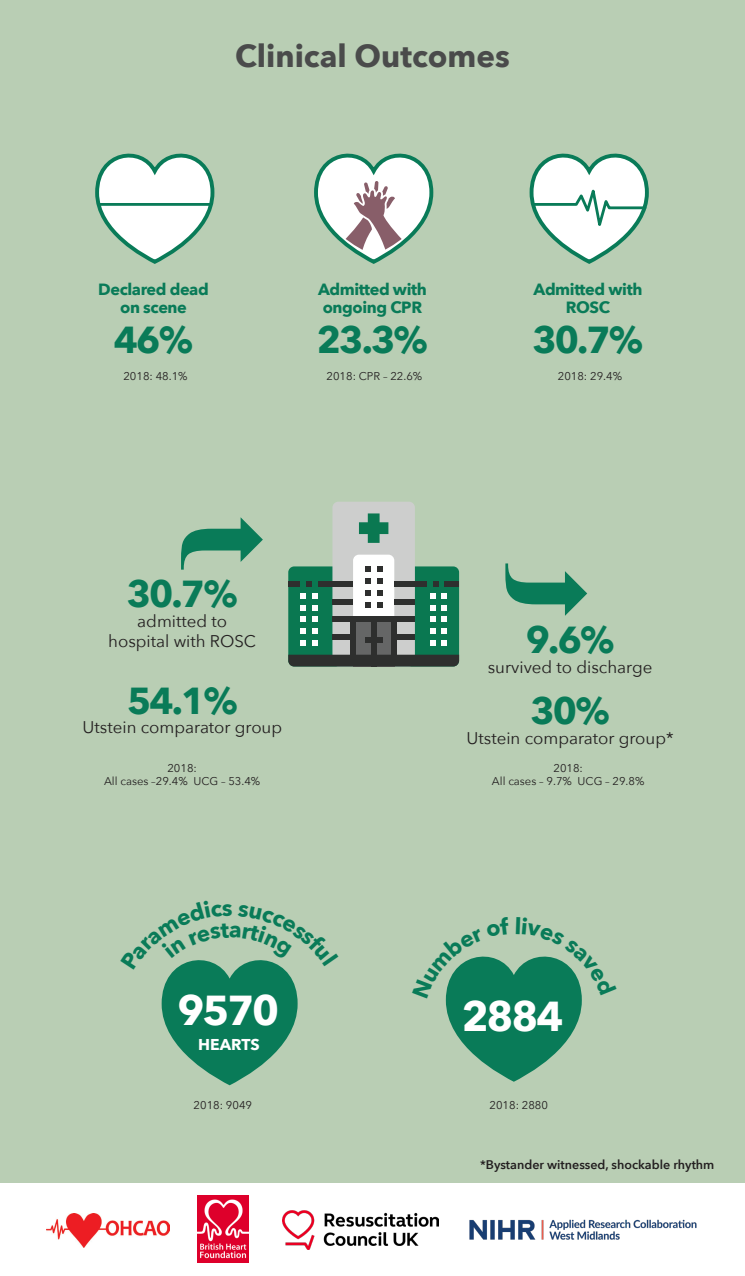
<style>
.page{position:relative;width:745px;height:1276px;background:#fff}
.page>*{position:absolute;margin:0;border:0;box-sizing:border-box;transform-origin:0 0}
.t1{font:700 41.75px "Avenir Next";letter-spacing:-.05em;color:#fff}
.t2{font:700 37.5px "Avenir Next";letter-spacing:-.05em;color:#097b58}
.t3{font:700 31.25px "Avenir Next";color:#4a4b4b}
.t4{font:16.88px/19.6px "Avenir Next";color:#231f20;text-align:center}
.t5{font:700 16.25px/17.5px "Avenir Next";letter-spacing:-.025em;color:#097b58;text-align:center}
.t6{font:700 15.75px "Avenir Next";color:#fff}
.t7{font:600 12.5px "Avenir Next";color:#231f20}
.t8{font:11.25px/13.5px "Avenir Next";color:#231f20;text-align:center}
</style>
<div class="page">
<div style="left:0;top:0;width:744px;height:1182px;background:#b9ceb4"></div>
<div style="left:332px;top:502px;width:82px;height:164px;background:#cdcecd;border-radius:6px"></div>
<svg style="left:359px;top:513px;width:29px;height:30px"></svg>
<svg style="left:288px;top:554px;width:171px;height:112px"></svg>
<svg style="left:181px;top:517px;width:82px;height:52px"></svg>
<svg style="left:505px;top:563px;width:82px;height:53px"></svg>
<svg style="left:95px;top:153px;width:120px;height:111px"></svg>
<svg style="left:314px;top:153px;width:120px;height:111px"></svg>
<svg style="left:529px;top:153px;width:120px;height:111px"></svg>
<hr style="left:99px;top:203px;width:111px;height:3px;background:#097b58">
<img style="left:47px;top:1213px;width:122px;height:34px">
<img style="left:197px;top:1195px;width:51px;height:67px">
<img style="left:283px;top:1210px;width:155px;height:39px">
<img style="left:469px;top:1219px;width:228px;height:21px">
<svg style="left:445px;top:956px;width:137px;height:125px"></svg>
<svg style="left:161px;top:960px;width:137px;height:125px"></svg>
<p class="t3" style="left:235px;top:29px;width:276px">Clinical Outcomes</p>
<p class="t5" style="left:98px;top:280px;width:112px">Declared dead on scene</p>
<p class="t5" style="left:318px;top:280px;width:110px;text-align:left">Admitted with ongoing CPR</p>
<p class="t5" style="left:533px;top:280px;width:110px">Admitted with<br>ROSC</p>
<p class="t2" style="left:114px;top:307px;width:80px">46%</p>
<p class="t2" style="left:317px;top:307px;width:112px">23.3%</p>
<p class="t2" style="left:532px;top:307px;width:112px">30.7%</p>
<p class="t8" style="left:123px;top:369px;width:66px">2018: 48.1%</p>
<p class="t8" style="left:326px;top:369px;width:97px">2018: CPR – 22.6%</p>
<p class="t8" style="left:557px;top:369px;width:66px">2018: 29.4%</p>
<p class="t2" style="left:127px;top:561px;width:112px">30.7%</p>
<p class="t4" style="left:108px;top:610px;width:149px">admitted to hospital with ROSC</p>
<p class="t2" style="left:127px;top:668px;width:112px">54.1%</p>
<p class="t4" style="left:82px;top:717px;width:201px">Utstein comparator group</p>
<p class="t2" style="left:525px;top:608px;width:90px">9.6%</p>
<p class="t4" style="left:487px;top:656px;width:166px">survived to discharge</p>
<p class="t2" style="left:530px;top:678px;width:80px">30%</p>
<p class="t4" style="left:466px;top:727px;width:208px">Utstein comparator group*</p>
<p class="t8" style="left:104px;top:760px;width:158px">2018:<br>All cases –29.4% UCG – 53.4%</p>
<p class="t8" style="left:491px;top:760px;width:154px">2018:<br>All cases – 9.7% UCG – 29.8%</p>
<p class="t1" style="left:177px;top:974px;width:103px">9570</p>
<p class="t1" style="left:461px;top:980px;width:103px">2884</p>
<p class="t6" style="left:198px;top:1031px;width:63px">HEARTS</p>
<p class="t8" style="left:193px;top:1097px;width:60px">2018: 9049</p>
<p class="t8" style="left:489px;top:1097px;width:60px">2018: 2880</p>
<p class="t7" style="left:480px;top:1154px;width:235px">*Bystander witnessed, shockable rhythm</p>
</div>
